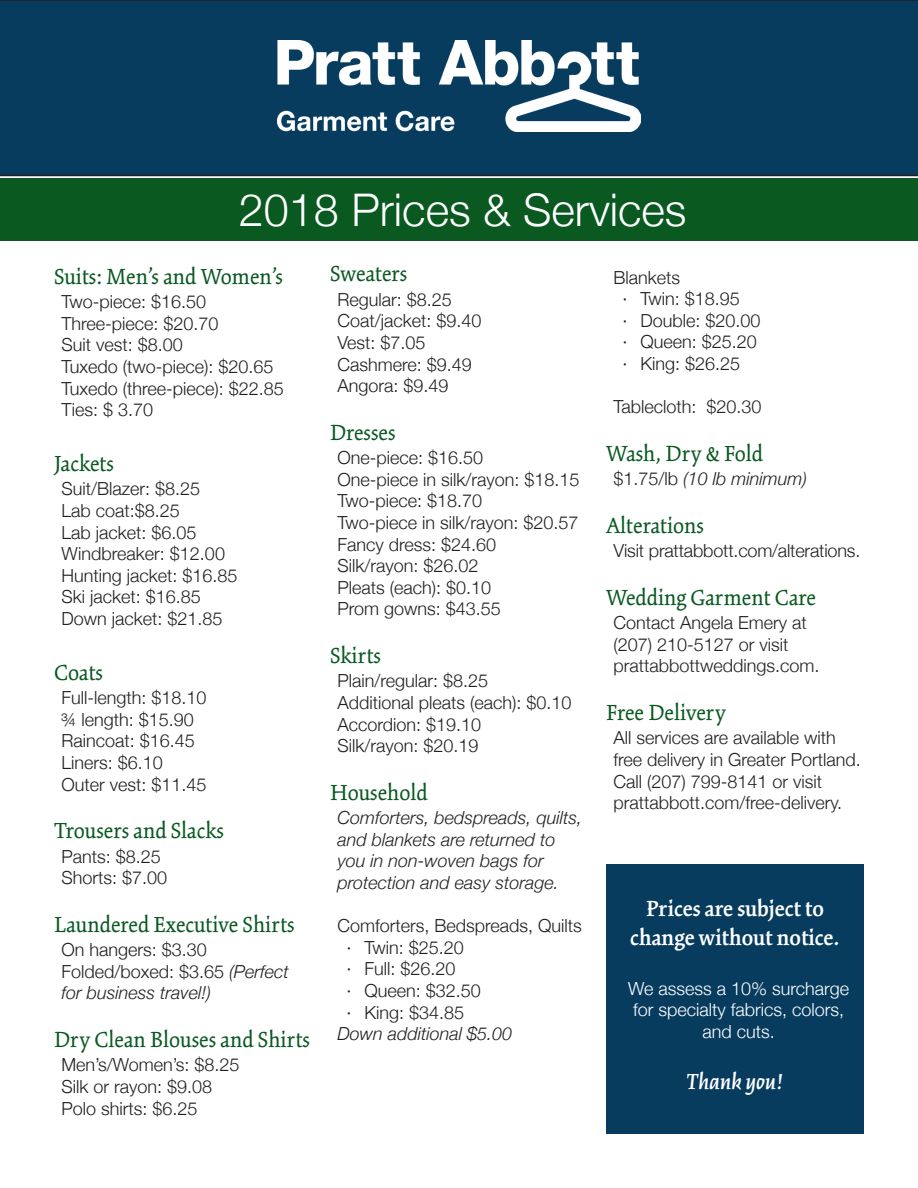
<style>
.page{position:relative;width:918px;height:1188px;background:#fff}
.page>*{position:absolute;margin:0;border:0;box-sizing:border-box;transform-origin:0 0}
.t1{font:300 45px "Helvetica Neue";color:#fff}
.Heading{font:24px "Kinesis MM 380";color:#095921}
.Heading-2{font:24px/28.8px "Kinesis MM 520";color:#fff;text-align:center}
.Heading-3{font:24px "Kinesis MM It 520";color:#fff}
.t2{font:300 18px/21.6px "Helvetica Neue";color:#231f20}
.t3{font:italic 300 18px/21.6px "Helvetica Neue";color:#231f20}
.t4{font:300 18px/21.6px "Helvetica Neue";color:#fff;text-align:center}
.s1{font-style:normal}
</style>
<div class="page">
<svg style="left:0;top:0;width:918px;height:176px;background:#1b4b6b"></svg>
<div style="left:0;top:178px;width:918px;height:64px;background:#095921"></div>
<div style="left:606px;top:864px;width:258px;height:270px;background:#073c5f"></div>
<p class="t1" style="left:239px;top:173px;width:449px">2018 Prices &amp; Services</p>
<p class="Heading" style="left:54px;top:263px;width:230px">Suits: Men’s and Women’s</p>
<p class="t2" style="left:62px;top:290px;width:146px">Two-piece: $16.50</p>
<p class="t2" style="left:62px;top:311px;width:159px">Three-piece: $20.70</p>
<p class="t2" style="left:62px;top:333px;width:123px">Suit vest: $8.00</p>
<p class="t2" style="left:62px;top:354px;width:214px">Tuxedo (two-piece): $20.65</p>
<p class="t2" style="left:62px;top:376px;width:224px">Tuxedo (three-piece): $22.85</p>
<p class="t2" style="left:62px;top:398px;width:93px">Ties: $ 3.70</p>
<p class="Heading" style="left:54px;top:450px;width:62px">Jackets</p>
<p class="t2" style="left:62px;top:477px;width:140px">Suit/Blazer: $8.25</p>
<p class="t2" style="left:62px;top:498px;width:120px">Lab coat:$8.25</p>
<p class="t2" style="left:62px;top:520px;width:137px">Lab jacket: $6.05</p>
<p class="t2" style="left:62px;top:542px;width:165px">Windbreaker: $12.00</p>
<p class="t2" style="left:62px;top:563px;width:178px">Hunting jacket: $16.85</p>
<p class="t2" style="left:62px;top:585px;width:141px">Ski jacket: $16.85</p>
<p class="t2" style="left:62px;top:606px;width:163px">Down jacket: $21.85</p>
<p class="Heading" style="left:54px;top:659px;width:51px">Coats</p>
<p class="t2" style="left:62px;top:686px;width:147px">Full-length: $18.10</p>
<p class="t2" style="left:62px;top:707px;width:134px">¾ length: $15.90</p>
<p class="t2" style="left:62px;top:729px;width:135px">Raincoat: $16.45</p>
<p class="t2" style="left:62px;top:750px;width:103px">Liners: $6.10</p>
<p class="t2" style="left:62px;top:772px;width:147px">Outer vest: $11.45</p>
<p class="Heading" style="left:54px;top:817px;width:172px">Trousers and Slacks</p>
<p class="t2" style="left:62px;top:844px;width:101px">Pants: $8.25</p>
<p class="t2" style="left:62px;top:866px;width:107px">Shorts: $7.00</p>
<p class="Heading" style="left:54px;top:911px;width:242px">Laundered Executive Shirts</p>
<p class="t2" style="left:62px;top:938px;width:147px">On hangers: $3.30</p>
<p class="t3" style="left:62px;top:959px;width:229px"><span class="s1">Folded/boxed: $3.65</span> (Perfect for business travel!)</p>
<p class="Heading" style="left:54px;top:1026px;width:258px">Dry Clean Blouses and Shirts</p>
<p class="t2" style="left:62px;top:1053px;width:180px">Men’s/Women’s: $8.25</p>
<p class="t2" style="left:62px;top:1074px;width:152px">Silk or rayon: $9.08</p>
<p class="t2" style="left:62px;top:1096px;width:138px">Polo shirts: $6.25</p>
<p class="Heading" style="left:330px;top:261px;width:79px">Sweaters</p>
<p class="t2" style="left:338px;top:287px;width:116px">Regular: $8.25</p>
<p class="t2" style="left:338px;top:309px;width:146px">Coat/jacket: $9.40</p>
<p class="t2" style="left:338px;top:331px;width:90px">Vest: $7.05</p>
<p class="t2" style="left:338px;top:352px;width:136px">Cashmere: $9.49</p>
<p class="t2" style="left:338px;top:374px;width:113px">Angora: $9.49</p>
<p class="Heading" style="left:330px;top:419px;width:67px">Dresses</p>
<p class="t2" style="left:338px;top:446px;width:147px">One-piece: $16.50</p>
<p class="t2" style="left:338px;top:467px;width:244px">One-piece in silk/rayon: $18.15</p>
<p class="t2" style="left:338px;top:489px;width:146px">Two-piece: $18.70</p>
<p class="t2" style="left:338px;top:511px;width:243px">Two-piece in silk/rayon: $20.57</p>
<p class="t2" style="left:338px;top:532px;width:160px">Fancy dress: $24.60</p>
<p class="t2" style="left:338px;top:554px;width:143px">Silk/rayon: $26.02</p>
<p class="t2" style="left:338px;top:575px;width:155px">Pleats (each): $0.10</p>
<p class="t2" style="left:338px;top:597px;width:165px">Prom gowns: $43.55</p>
<p class="Heading" style="left:330px;top:642px;width:53px">Skirts</p>
<p class="t2" style="left:338px;top:669px;width:152px">Plain/regular: $8.25</p>
<p class="t2" style="left:338px;top:691px;width:236px">Additional pleats (each): $0.10</p>
<p class="t2" style="left:338px;top:712px;width:145px">Accordion: $19.10</p>
<p class="t2" style="left:338px;top:734px;width:143px">Silk/rayon: $20.19</p>
<p class="Heading" style="left:330px;top:779px;width:99px">Household</p>
<p class="t3" style="left:338px;top:806px;width:246px">Comforters, bedspreads, quilts, and blankets are returned to you in non-woven bags for protection and easy storage.</p>
<p class="t2" style="left:338px;top:914px;width:246px">Comforters, Bedspreads, Quilts</p>
<p class="t2" style="left:346px;top:935px;width:119px">· Twin: $25.20</p>
<p class="t2" style="left:346px;top:957px;width:111px">· Full: $26.20</p>
<p class="t2" style="left:346px;top:979px;width:136px">· Queen: $32.50</p>
<p class="t2" style="left:346px;top:1000px;width:119px">· King: $34.85</p>
<p class="t3" style="left:338px;top:1022px;width:176px">Down additional $5.00</p>
<p class="t2" style="left:614px;top:265px;width:68px">Blankets</p>
<p class="t2" style="left:622px;top:287px;width:119px">· Twin: $18.95</p>
<p class="t2" style="left:622px;top:308px;width:140px">· Double: $20.00</p>
<p class="t2" style="left:622px;top:330px;width:136px">· Queen: $25.20</p>
<p class="t2" style="left:622px;top:352px;width:119px">· King: $26.25</p>
<p class="t2" style="left:614px;top:395px;width:150px">Tablecloth: $20.30</p>
<p class="Heading" style="left:606px;top:440px;width:159px">Wash, Dry &amp; Fold</p>
<p class="t3" style="left:614px;top:467px;width:195px"><span class="s1">$1.75/lb</span> (10 lb minimum)</p>
<p class="Heading" style="left:606px;top:512px;width:100px">Alterations</p>
<p class="t2" style="left:614px;top:539px;width:248px">Visit prattabbott.com/alterations.</p>
<p class="Heading" style="left:606px;top:584px;width:212px">Wedding Garment Care</p>
<p class="t2" style="left:614px;top:611px;width:208px">Contact Angela Emery at (207) 210-5127 or visit prattabbottweddings.com.</p>
<p class="Heading" style="left:606px;top:699px;width:121px">Free Delivery</p>
<p class="t2" style="left:614px;top:726px;width:249px">All services are available with free delivery in Greater Portland.<br>Call (207) 799-8141 or visit prattabbott.com/free-delivery.</p>
<p class="Heading-2" style="left:630px;top:894px;width:211px">Prices are subject to change without notice.</p>
<p class="t4" style="left:628px;top:976px;width:223px">We assess a 10% surcharge for specialty fabrics, colors, and cuts.</p>
<p class="Heading-3" style="left:686px;top:1068px;width:98px">Thank you!</p>
</div>
